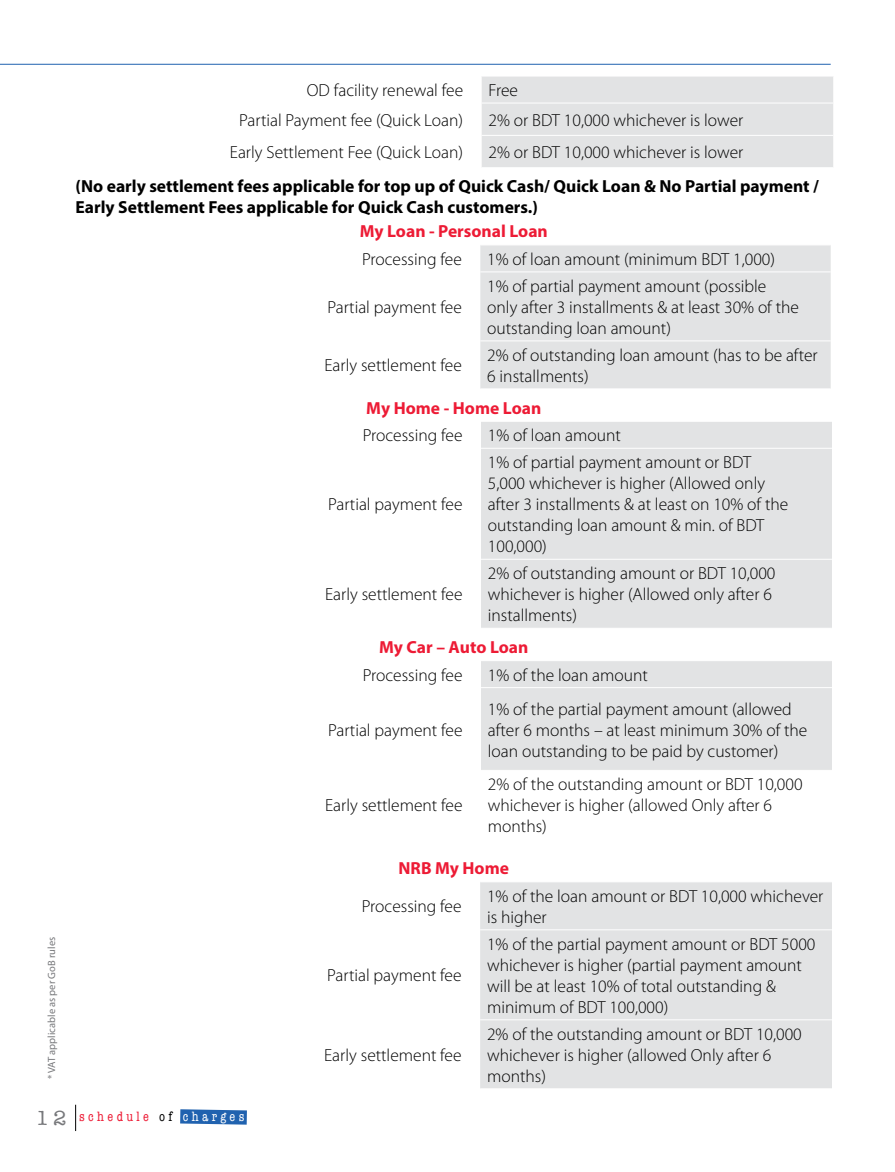
<style>
.page{position:relative;width:895px;height:1172px;background:#fff}
.page>*{position:absolute;margin:0;border:0;box-sizing:border-box;transform-origin:0 0}
.t1{font:300 17.5px/21px "Myriad Pro";color:#000}
.t2{font:700 17.5px/21px "Myriad Pro";color:#000}
.t3{font:700 17.5px "Myriad Pro";color:#ed1b35}
.t4{font:condensed 14px "American Typewriter";letter-spacing:.24em;color:#ed1b35}
.t5{font:10.5px "Myriad Pro";color:#77787b}
.s1{font-stretch:normal;font-size:21px;color:#77787b}
.s2{color:#000}
.s3{color:#fff}
</style>
<div class="page">
<svg style="left:180px;top:1109px;width:67px;height:15px"></svg>
<svg style="left:75px;top:1105px;width:1px;height:26px"></svg>
<hr style="left:0;top:64px;width:830px;height:1px;background:#2062af">
<div style="left:482px;top:77px;width:351px;height:90px;background:#e2e3e4"></div>
<hr style="left:481px;top:103px;width:352px;height:1px;background:#fff">
<hr style="left:481px;top:135px;width:352px;height:1px;background:#fff">
<div style="left:480px;top:245px;width:350px;height:143px;background:#e2e3e4"></div>
<hr style="left:480px;top:271px;width:350px;height:1px;background:#fff">
<hr style="left:480px;top:340px;width:350px;height:1px;background:#fff">
<div style="left:481px;top:422px;width:351px;height:206px;background:#e2e3e4"></div>
<hr style="left:481px;top:448px;width:351px;height:1px;background:#fff">
<hr style="left:481px;top:559px;width:351px;height:1px;background:#fff">
<div style="left:481px;top:661px;width:351px;height:109px;background:#e2e3e4"></div>
<hr style="left:481px;top:687px;width:351px;height:1px;background:#fff">
<div style="left:480px;top:882px;width:352px;height:206px;background:#e2e3e4"></div>
<hr style="left:480px;top:929px;width:352px;height:1px;background:#fff">
<hr style="left:480px;top:1019px;width:352px;height:1px;background:#fff">
<p class="t1" style="left:307px;top:80px;width:158px">OD facility renewal fee</p>
<p class="t1" style="left:488px;top:80px;width:31px">Free</p>
<p class="t1" style="left:239px;top:110px;width:225px">Partial Payment fee (Quick Loan)</p>
<p class="t1" style="left:488px;top:110px;width:256px">2% or BDT 10,000 whichever is lower</p>
<p class="t1" style="left:230px;top:142px;width:235px">Early Settlement Fee (Quick Loan)</p>
<p class="t1" style="left:488px;top:142px;width:256px">2% or BDT 10,000 whichever is lower</p>
<p class="t2" style="left:76px;top:175px;width:745px">(No early settlement fees applicable for top up of Quick Cash/ Quick Loan &amp; No Partial payment /<br>Early Settlement Fees applicable for Quick Cash customers.)</p>
<p class="t3" style="left:360px;top:220px;width:190px">My Loan - Personal Loan</p>
<p class="t1" style="left:362px;top:249px;width:101px">Processing fee</p>
<p class="t1" style="left:487px;top:249px;width:289px">1% of loan amount (minimum BDT 1,000)</p>
<p class="t1" style="left:327px;top:297px;width:136px">Partial payment fee</p>
<p class="t1" style="left:487px;top:276px;width:313px">1% of partial payment amount (possible only after 3 installments &amp; at least 30% of the outstanding loan amount)</p>
<p class="t1" style="left:324px;top:355px;width:139px">Early settlement fee</p>
<p class="t1" style="left:487px;top:345px;width:332px">2% of outstanding loan amount (has to be after<br>6 installments)</p>
<p class="t3" style="left:366px;top:396px;width:176px">My Home - Home Loan</p>
<p class="t1" style="left:363px;top:425px;width:101px">Processing fee</p>
<p class="t1" style="left:488px;top:425px;width:134px">1% of loan amount</p>
<p class="t1" style="left:328px;top:494px;width:136px">Partial payment fee</p>
<p class="t1" style="left:488px;top:452px;width:302px">1% of partial payment amount or BDT<br>5,000 whichever is higher (Allowed only after 3 installments &amp; at least on 10% of the outstanding loan amount &amp; min. of BDT<br>100,000)</p>
<p class="t1" style="left:488px;top:563px;width:289px">2% of outstanding amount or BDT 10,000 whichever is higher (Allowed only after 6 installments)</p>
<p class="t3" style="left:379px;top:636px;width:151px">My Car – Auto Loan</p>
<p class="t1" style="left:363px;top:665px;width:101px">Processing fee</p>
<p class="t1" style="left:488px;top:665px;width:161px">1% of the loan amount</p>
<p class="t1" style="left:328px;top:719px;width:136px">Partial payment fee</p>
<p class="t1" style="left:325px;top:584px;width:139px">Early settlement fee</p>
<p class="t1" style="left:488px;top:698px;width:321px">1% of the partial payment amount (allowed after 6 months – at least minimum 30% of the loan outstanding to be paid by customer)</p>
<p class="t5" style="left:46px;top:1079px;width:144px;rotate:-90deg">* VAT applicable as per GoB rules</p>
<p class="t4" style="left:36px;top:1106px;width:210px"><span class="s1">12</span> schedule <span class="s2">of</span> <span class="s3">charges</span></p>
<p class="t1" style="left:488px;top:774px;width:316px">2% of the outstanding amount or BDT 10,000 whichever is higher (allowed Only after 6 months)</p>
<p class="t3" style="left:398px;top:857px;width:112px">NRB My Home</p>
<p class="t1" style="left:362px;top:896px;width:101px">Processing fee</p>
<p class="t1" style="left:487px;top:886px;width:338px">1% of the loan amount or BDT 10,000 whichever is higher</p>
<p class="t1" style="left:325px;top:795px;width:139px">Early settlement fee</p>
<p class="t1" style="left:327px;top:965px;width:136px">Partial payment fee</p>
<p class="t1" style="left:324px;top:1045px;width:139px">Early settlement fee</p>
<p class="t1" style="left:487px;top:934px;width:330px">1% of the partial payment amount or BDT 5000 whichever is higher (partial payment amount will be at least 10% of total outstanding &amp; minimum of BDT 100,000)</p>
<p class="t1" style="left:487px;top:1024px;width:316px">2% of the outstanding amount or BDT 10,000 whichever is higher (allowed Only after 6 months)</p>
</div>
